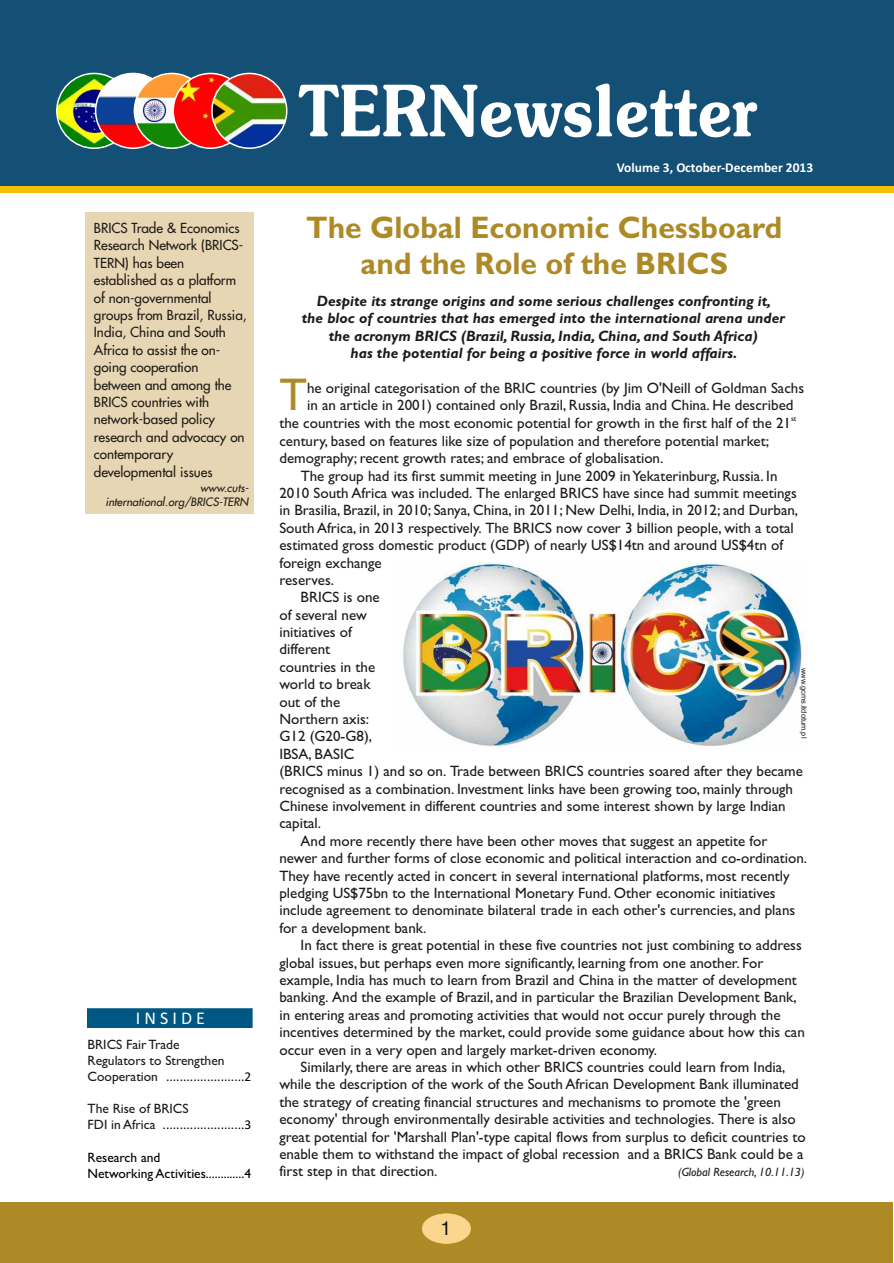
<style>
.page{position:relative;width:894px;height:1263px;background:#fff}
.page>*{position:absolute;margin:0;border:0;box-sizing:border-box;transform-origin:0 0}
.t1{font:45.9px "Gill Sans";color:#ad8a26}
.t2{font:700 31.2px/36.2px "Gill Sans";color:#ad8a26;text-align:center;scale:.96 1}
.t3{font:18px "Calibri";color:#fff}
.t4{font:15px/17.4px "Gill Sans";color:#1f1a17}
.t5{font:italic 700 15px/17.4px "Gill Sans";color:#1f1a17;text-align:center}
.t6{font:13.5px/17.4px "Fujiyama 2";color:#1f1a17}
.t7{font:13.5px/15.8px "Gill Sans";color:#1f1a17}
.t8{font:13.5px "Calibri";color:#000}
.t9{font:13.5px/15.6px "Gill Sans";color:#000}
.t10{font:700 13.5px "Calibri";color:#fff}
.t11{font:italic 12px "Gill Sans";color:#1f1a17}
.t12{font:italic 11.25px/14.5px "Fujiyama 2";color:#1f1a17;text-align:right}
.t13{font:7.5px "Arial";color:#1f1a17}
.t14{font:7.5px "Gill Sans";color:#1f1a17}
</style>
<div class="page">
<div style="left:1px;top:182px;width:893px;height:11px;background:#f5bf00"></div>
<div style="left:1px;top:0;width:893px;height:186px;background:#144f75"></div>
<div style="left:88px;top:1009px;width:164px;height:18px;background:#005782"></div>
<hr style="left:88px;top:1008px;width:164px;height:1px;background:#005782">
<svg style="left:252px;top:1008px;width:1px;height:20px"></svg>
<hr style="left:88px;top:1027px;width:164px;height:1px;background:#005782">
<svg style="left:87px;top:1008px;width:1px;height:20px"></svg>
<svg style="left:299px;top:84px;width:458px;height:53px"></svg>
<img style="left:57px;top:73px;width:75px;height:75px;border-radius:50%">
<div style="left:56px;top:73px;width:76px;height:76px;border:2px solid #fff;border-radius:50%"></div>
<img style="left:96px;top:73px;width:74px;height:75px;border-radius:50%">
<div style="left:95px;top:73px;width:76px;height:76px;border:2px solid #fff;border-radius:50%"></div>
<img style="left:134px;top:73px;width:75px;height:75px;border-radius:50%">
<div style="left:134px;top:73px;width:76px;height:76px;border:2px solid #fff;border-radius:50%"></div>
<img style="left:173px;top:74px;width:75px;height:74px;border-radius:50%">
<div style="left:172px;top:73px;width:77px;height:76px;border:2px solid #fff;border-radius:50%"></div>
<img style="left:212px;top:73px;width:75px;height:75px;border-radius:50%">
<div style="left:211px;top:73px;width:76px;height:76px;border:2px solid #fff;border-radius:50%"></div>
<div style="left:0;top:1203px;width:893px;height:60px;background:#ad8a26"></div>
<svg style="left:422px;top:1213px;width:49px;height:31px"></svg>
<div style="left:85px;top:212px;width:168px;height:302px;background:#e6d6b3"></div>
<img style="left:403px;top:562px;width:403px;height:187px">
<p class="t6" style="left:94px;top:221px;width:154px">BRICS Trade &amp; Economics<br>Research Network (BRICS-<br>TERN) has been established as a platform of non-governmental groups from Brazil, Russia,<br>India, China and South<br>Africa to assist the on&shy;going cooperation between and among the<br>BRICS countries with network-based policy research and advocacy on contemporary developmental issues</p>
<p class="t12" style="left:105px;top:482px;width:145px">www.cuts&shy;international.org/BRICS-TERN</p>
<p class="t3" style="left:136px;top:1010px;width:71px">I N S I D E</p>
<p class="t7" style="left:88px;top:1038px;width:138px">BRICS Fair Trade<br>Regulators to Strengthen<br>Cooperation</p>
<p class="t7" style="left:88px;top:1102px;width:103px">The Rise of BRICS<br>FDI in Africa</p>
<p class="t8" style="left:166px;top:1071px;width:87px">.......................2</p>
<p class="t8" style="left:163px;top:1119px;width:90px">........................3</p>
<p class="t9" style="left:88px;top:1151px;width:165px">Research and<br>Networking Activities.............4</p>
<p class="t10" style="left:617px;top:161px;width:198px">Volume 3, October-December 2013</p>
<h2 class="t2" style="left:306px;top:212px;width:497px">The Global Economic Chessboard and the Role of the BRICS</h2>
<p class="t5" style="left:302px;top:294px;width:485px">Despite its strange origins and some serious challenges confronting it,<br>the bloc of countries that has emerged into the international arena under the acronym BRICS (Brazil, Russia, India, China, and South Africa)<br>has the potential for being a positive force in world affairs.</p>
<p class="t4" style="left:307px;top:381px;width:499px">he original categorisation of the BRIC countries (by Jim O'Neill of Goldman Sachs in an article in 2001) contained only Brazil, Russia, India and China. He described</p>
<p class="t14" style="left:791px;top:416px;width:7px">st</p>
<p class="t4" style="left:279px;top:416px;width:513px">the countries with the most economic potential for growth in the first half of the 21 century, based on features like size of population and therefore potential market; demography; recent growth rates; and embrace of globalisation.</p>
<p class="t4" style="left:301px;top:468px;width:478px">The group had its first summit meeting in June 2009 in Yekaterinburg, Russia. In</p>
<p class="t4" style="left:279px;top:486px;width:519px">2010 South Africa was included. The enlarged BRICS have since had summit meetings</p>
<p class="t4" style="left:279px;top:503px;width:520px">in Brasilia, Brazil, in 2010; Sanya, China, in 2011; New Delhi, India, in 2012; and Durban,</p>
<p class="t4" style="left:279px;top:521px;width:516px">South Africa, in 2013 respectively. The BRICS now cover 3 billion people, with a total</p>
<p class="t4" style="left:279px;top:538px;width:505px">estimated gross domestic product (GDP) of nearly US$14tn and around US$4tn of</p>
<p class="t4" style="left:279px;top:555px;width:104px">foreign exchange</p>
<p class="t4" style="left:279px;top:573px;width:56px">reserves.</p>
<p class="t4" style="left:301px;top:590px;width:81px">BRICS is one</p>
<p class="t4" style="left:279px;top:608px;width:89px">of several new</p>
<p class="t4" style="left:279px;top:625px;width:74px">initiatives of</p>
<p class="t4" style="left:279px;top:642px;width:52px">different</p>
<p class="t4" style="left:279px;top:660px;width:97px">countries in the</p>
<p class="t4" style="left:279px;top:677px;width:93px">world to break</p>
<p class="t4" style="left:279px;top:695px;width:62px">out of the</p>
<p class="t4" style="left:279px;top:712px;width:91px">Northern axis:</p>
<p class="t4" style="left:279px;top:729px;width:94px">G12 (G20-G8),</p>
<p class="t4" style="left:279px;top:747px;width:77px">IBSA, BASIC</p>
<p class="t4" style="left:279px;top:764px;width:525px">(BRICS minus 1) and so on. Trade between BRICS countries soared after they became</p>
<p class="t4" style="left:279px;top:781px;width:515px">recognised as a combination. Investment links have been growing too, mainly through</p>
<p class="t4" style="left:279px;top:799px;width:508px">Chinese involvement in different countries and some interest shown by large Indian</p>
<p class="t4" style="left:279px;top:816px;width:43px">capital.</p>
<p class="t4" style="left:301px;top:834px;width:468px">And more recently there have been other moves that suggest an appetite for</p>
<p class="t4" style="left:279px;top:851px;width:529px">newer and further forms of close economic and political interaction and co-ordination.</p>
<p class="t4" style="left:279px;top:868px;width:512px">They have recently acted in concert in several international platforms, most recently</p>
<p class="t4" style="left:279px;top:886px;width:498px">pledging US$75bn to the International Monetary Fund. Other economic initiatives</p>
<p class="t4" style="left:279px;top:903px;width:517px">include agreement to denominate bilateral trade in each other's currencies, and plans</p>
<p class="t4" style="left:279px;top:921px;width:148px">for a development bank.</p>
<p class="t4" style="left:301px;top:938px;width:503px">In fact there is great potential in these five countries not just combining to address</p>
<p class="t4" style="left:279px;top:955px;width:485px">global issues, but perhaps even more significantly, learning from one another. For</p>
<p class="t4" style="left:279px;top:973px;width:519px">example, India has much to learn from Brazil and China in the matter of development</p>
<p class="t4" style="left:279px;top:990px;width:519px">banking. And the example of Brazil, and in particular the Brazilian Development Bank,</p>
<p class="t4" style="left:279px;top:1008px;width:503px">in entering areas and promoting activities that would not occur purely through the</p>
<p class="t4" style="left:279px;top:1025px;width:527px">incentives determined by the market, could provide some guidance about how this can</p>
<p class="t4" style="left:279px;top:1042px;width:379px">occur even in a very open and largely market-driven economy.</p>
<p class="t4" style="left:301px;top:1060px;width:486px">Similarly, there are areas in which other BRICS countries could learn from India,</p>
<p class="t4" style="left:279px;top:1077px;width:521px">while the description of the work of the South African Development Bank illuminated</p>
<p class="t4" style="left:279px;top:1095px;width:503px">the strategy of creating financial structures and mechanisms to promote the 'green</p>
<p class="t4" style="left:279px;top:1112px;width:518px">economy' through environmentally desirable activities and technologies. There is also</p>
<p class="t4" style="left:279px;top:1129px;width:528px">great potential for 'Marshall Plan'-type capital flows from surplus to deficit countries to</p>
<p class="t4" style="left:279px;top:1147px;width:526px">enable them to withstand the impact of global recession and a BRICS Bank could be a</p>
<p class="t4" style="left:279px;top:1164px;width:160px">first step in that direction.</p>
<p class="t11" style="left:678px;top:1168px;width:128px">(Global Research, 10.11.13)</p>
<h1 class="t1" style="left:279px;top:379px;width:29px">T</h1>
<p class="t13" style="left:807px;top:668px;width:72px;rotate:90deg">www.gcms.itdotum.pl</p>
</div>
